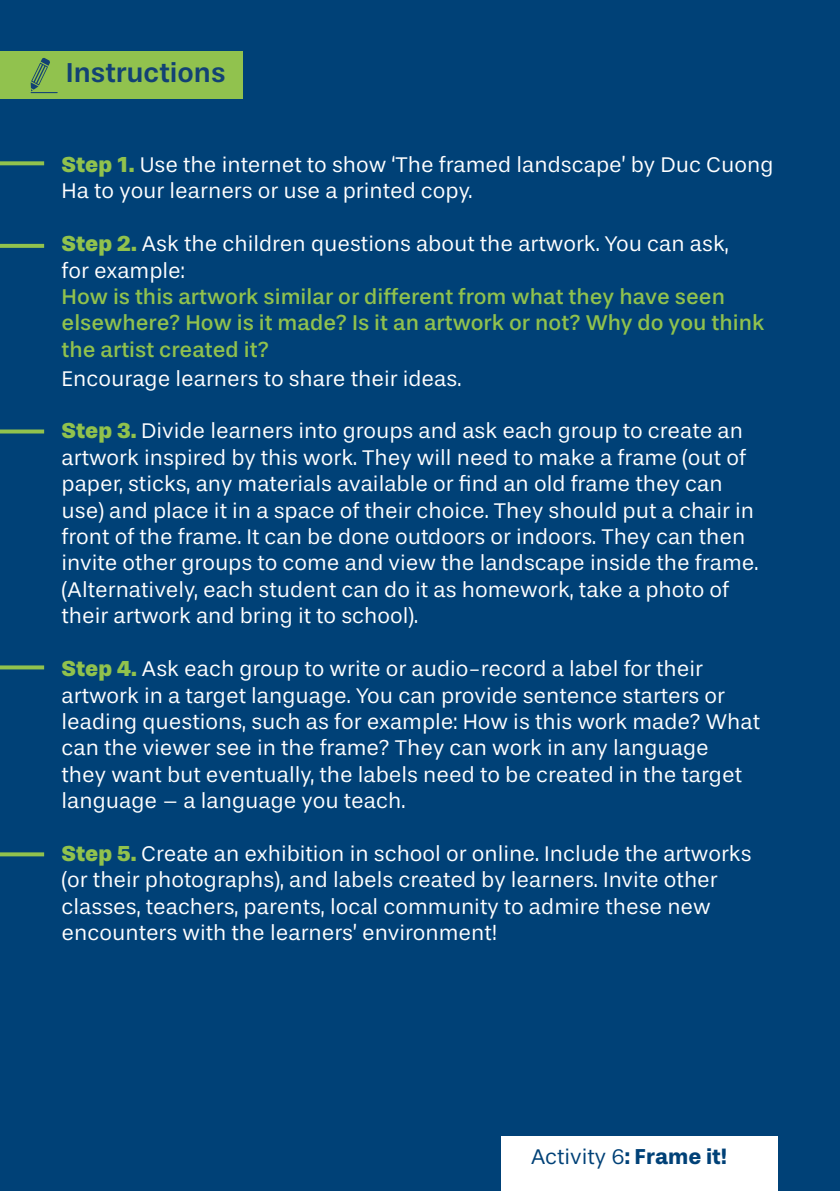
<style>
.page{position:relative;width:840px;height:1191px;background:#fff}
.page>*{position:absolute;margin:0;border:0;box-sizing:border-box;transform-origin:0 0}
.t1{font:500 28px "Stevie Sans";color:#124174}
.t2{font:22px/26.4px "Stevie Sans";color:#fff}
.t3{font:22px/26.4px "Stevie Sans";color:#91c24d}
.t4{font:22px "Stevie Sans";color:#004177}
.s1{font-weight:900;color:#91c24d}
.s2{font-weight:700}
</style>
<div class="page">
<div style="left:0;top:0;width:839px;height:1191px;background:#004177"></div>
<div style="left:500px;top:1136px;width:277px;height:55px;background:#fff"></div>
<div style="left:0;top:52px;width:243px;height:47px;background:#91c24e"></div>
<svg style="left:31px;top:58px;width:27px;height:35px"></svg>
<svg style="left:0;top:161px;width:44px;height:4px"></svg>
<svg style="left:0;top:244px;width:44px;height:4px"></svg>
<svg style="left:0;top:429px;width:44px;height:4px"></svg>
<svg style="left:0;top:665px;width:44px;height:4px"></svg>
<svg style="left:0;top:852px;width:44px;height:4px"></svg>
<p class="t1" style="left:66px;top:56px;width:161px">Instructions</p>
<p class="t2" style="left:62px;top:151px;width:713px"><span class="s1">Step 1.</span> Use the internet to show ‘The framed landscape’ by Duc Cuong<br>Ha to your learners or use a printed copy.</p>
<p class="t2" style="left:62px;top:231px;width:668px"><span class="s1">Step 2.</span> Ask the children questions about the artwork. You can ask, for example:</p>
<p class="t3" style="left:62px;top:283px;width:704px">How is this artwork similar or different from what they have seen elsewhere? How is it made? Is it an artwork or not? Why do you think the artist created it?</p>
<p class="t2" style="left:62px;top:365px;width:401px">Encourage learners to share their ideas.</p>
<p class="t2" style="left:62px;top:418px;width:698px"><span class="s1">Step 3.</span> Divide learners into groups and ask each group to create an artwork inspired by this work. They will need to make a frame (out of paper, sticks, any materials available or find an old frame they can use) and place it in a space of their choice. They should put a chair in front of the frame. It can be done outdoors or indoors. They can then invite other groups to come and view the landscape inside the frame. (Alternatively, each student can do it as homework, take a photo of their artwork and bring it to school).</p>
<p class="t2" style="left:62px;top:655px;width:699px"><span class="s1">Step 4.</span> Ask each group to write or audio-record a label for their artwork in a target language. You can provide sentence starters or leading questions, such as for example: How is this work made? What can the viewer see in the frame? They can work in any language<br>they want but eventually, the labels need to be created in the target language – a language you teach.</p>
<p class="t2" style="left:62px;top:840px;width:691px"><span class="s1">Step 5.</span> Create an exhibition in school or online. Include the artworks (or their photographs), and labels created by learners. Invite other classes, teachers, parents, local community to admire these new encounters with the learners’ environment!</p>
<p class="t4" style="left:530px;top:1143px;width:198px">Activity 6<span class="s2">: Frame it!</span></p>
</div>
